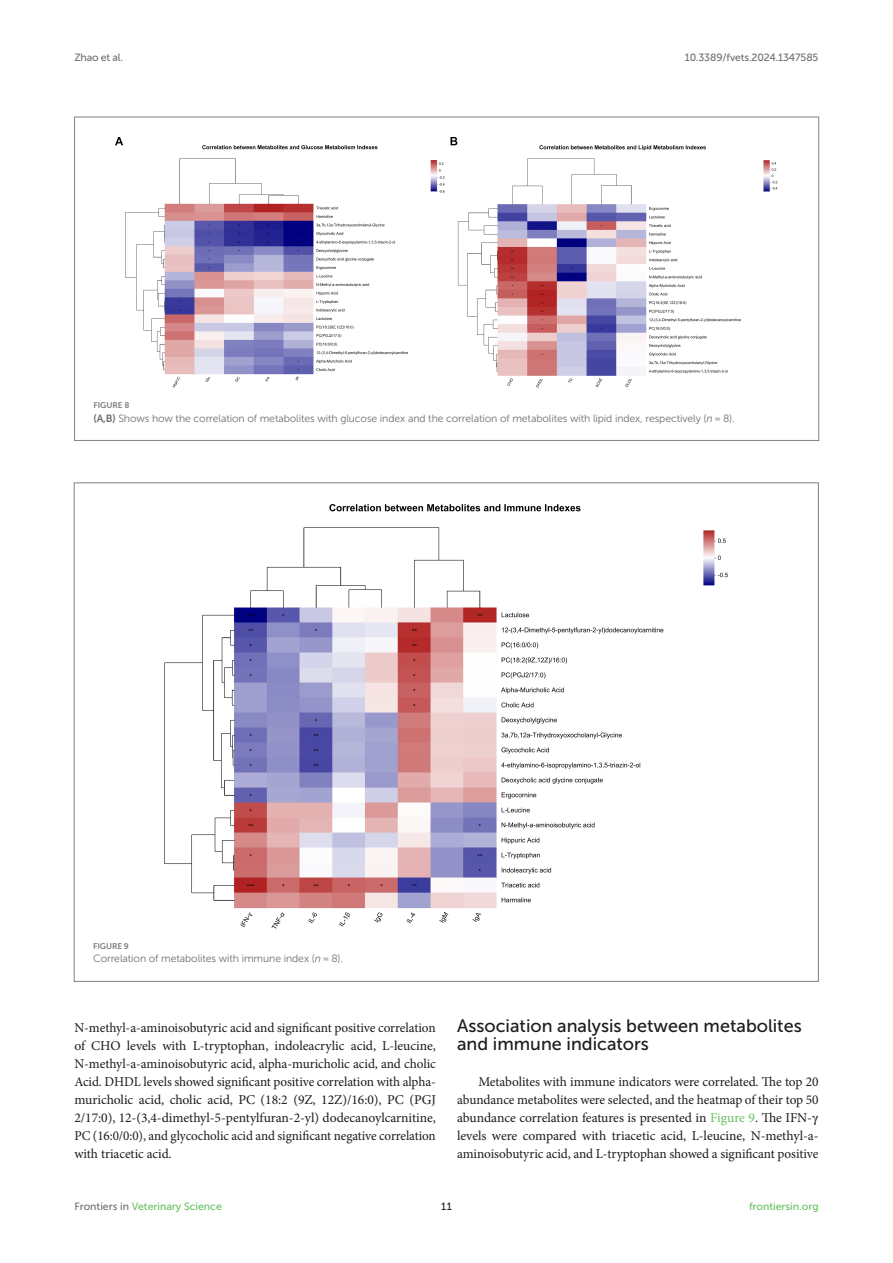
<style>
.page{position:relative;width:893px;height:1263px;background:#fff}
.page>*{position:absolute;margin:0;border:0;box-sizing:border-box;transform-origin:0 0}
.HEAD_2{font:18px/18px "Museo Sans 500";color:#1b1c1b}
.TEXT{font:13.5px/18px "Minion Pro";letter-spacing:-.005em;color:#1b1c1b;text-align:justify}
.TEXT_FLUSH{font:13.5px/18px "Minion Pro";letter-spacing:-.005em;color:#1b1c1b;text-align:justify}
.FIG_LEG{font:10.5px "Museo Sans 300";letter-spacing:-.01em;color:#706f70}
.t1{font:10.5px "Museo Sans 500";color:#65c161}
.t2{font:10.5px "Museo Sans 500";letter-spacing:-.015em;color:#706f70}
.t3{font:10.5px "Museo Sans 500";color:#1b1c1b}
.FIG_HD{font:8.25px "Museo Sans 700";letter-spacing:-.01em;color:#7e7f7f}
.s1{font-family:"Museo Sans 700"}
.s2{font-style:italic}
.s3{color:#65c161}
.s4{font-family:"STIX General"}
.s5{color:#706f70}
</style>
<div class="page">
<img style="left:115px;top:137px;width:663px;height:251px">
<img style="left:164px;top:504px;width:564px;height:425px">
<p class="t2" style="left:74px;top:51px;width:50px">Zhao et al.</p>
<p class="t2" style="left:685px;top:51px;width:135px">10.3389/fvets.2024.1347585</p>
<p class="FIG_HD" style="left:94px;top:401px;width:37px">FIGURE 8</p>
<p class="FIG_LEG" style="left:94px;top:412px;width:643px"><span class="s1">(A,B)</span> Shows how the correlation of metabolites with glucose index and the correlation of metabolites with lipid index, respectively (<span class="s2">n</span> = 8).</p>
<p class="FIG_HD" style="left:93px;top:941px;width:37px">FIGURE 9</p>
<p class="FIG_LEG" style="left:93px;top:953px;width:251px">Correlation of metabolites with immune index (<span class="s2">n</span> = 8).</p>
<p class="TEXT" style="left:74px;top:1019px;width:363px">N-methyl-a-aminoisobutyric acid and significant positive correlation of CHO levels with L-tryptophan, indoleacrylic acid, L-leucine, N-methyl-a-aminoisobutyric acid, alpha-muricholic acid, and cholic Acid. DHDL levels showed significant positive correlation with alpha&shy;muricholic acid, cholic acid, PC (18:2 (9Z, 12Z)/16:0), PC (PGJ 2/17:0), 12-(3,4-dimethyl-5-pentylfuran-2-yl) dodecanoylcarnitine, PC (16:0/0:0), and glycocholic acid and significant negative correlation with triacetic acid.</p>
<p class="HEAD_2" style="left:457px;top:1017px;width:346px">Association analysis between metabolites and immune indicators</p>
<p class="TEXT_FLUSH" style="left:457px;top:1073px;width:363px;text-indent:21px">Metabolites with immune indicators were correlated. The top 20 abundance metabolites were selected, and the heatmap of their top 50 abundance correlation features is presented in <span class="s3">Figure 9</span>. The IFN-<span class="s4">γ </span>levels were compared with triacetic acid, L-leucine, N-methyl-a&shy;aminoisobutyric acid, and L-tryptophan showed a significant positive</p>
<p class="t1" style="left:74px;top:1200px;width:149px"><span class="s5">Frontiers in</span> Veterinary Science</p>
<p class="t3" style="left:441px;top:1200px;width:12px">11</p>
<p class="t1" style="left:749px;top:1200px;width:71px">frontiersin.org</p>
</div>
